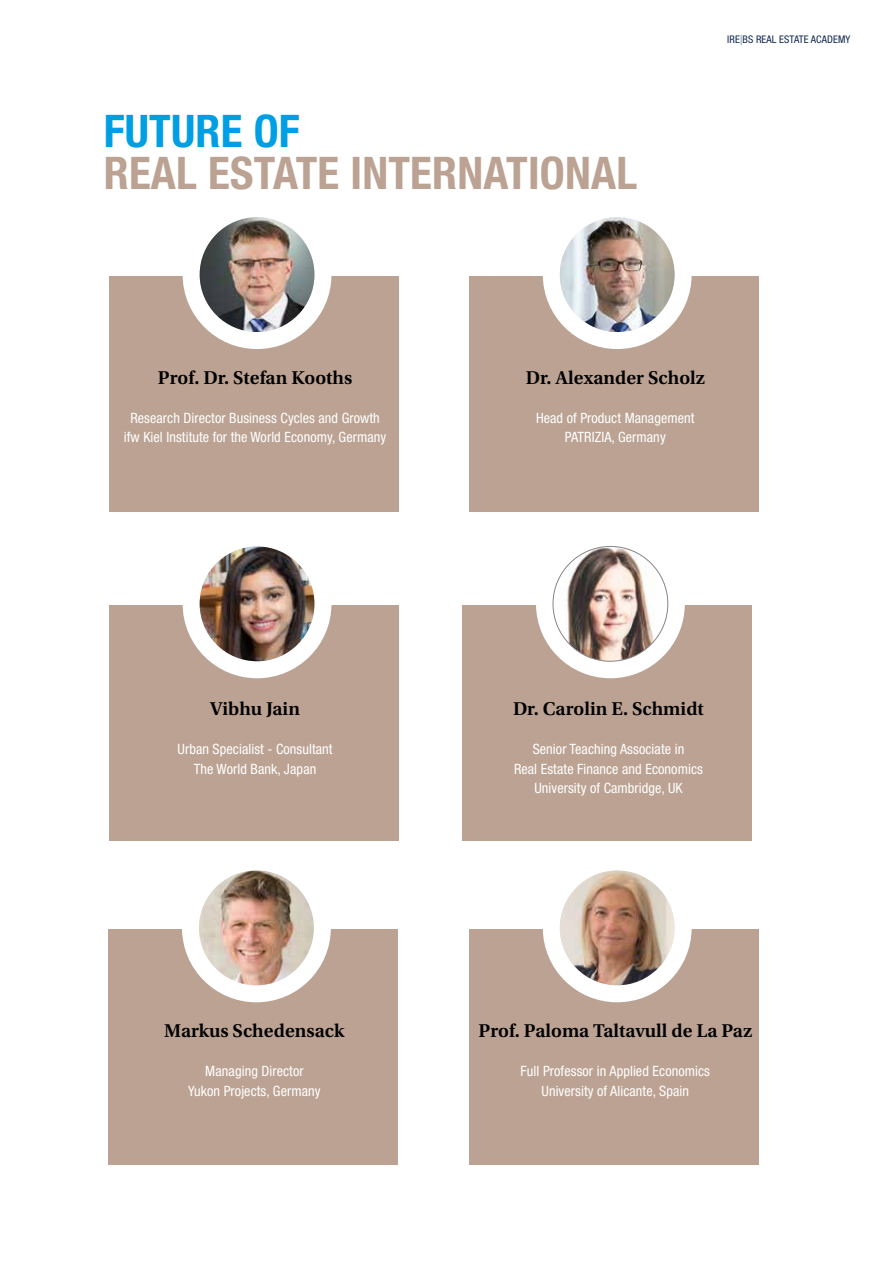
<style>
.page{position:relative;width:893px;height:1263px;background:#fff}
.page>*{position:absolute;margin:0;border:0;box-sizing:border-box;transform-origin:0 0}
.t1{font:700 condensed 45px "Helvetica Neue LT Pro";letter-spacing:.005em;color:#bba292}
.t2{font:700 condensed 45px "Helvetica Neue LT Pro";letter-spacing:.005em;color:#009fe3}
.t3{font:600 19.5px "Utopia Std";color:#000}
.t4{font:condensed 14.25px/19.5px "Helvetica Neue LT Pro";letter-spacing:.005em;color:#fff;text-align:center}
.t5{font:condensed 10.5px "Helvetica Neue LT Pro";letter-spacing:.01em;color:#102851}
.s1{font-weight:100;font-stretch:normal}
</style>
<div class="page">
<div style="left:109px;top:276px;width:289px;height:236px;background:#bba292"></div>
<div style="left:183px;top:200px;width:148px;height:149px;background:#fff;border-radius:50%"></div>
<img style="left:200px;top:217px;width:114px;height:115px;border-radius:57px">
<div style="left:469px;top:276px;width:289px;height:236px;background:#bba292"></div>
<div style="left:543px;top:200px;width:149px;height:149px;background:#fff;border-radius:50%"></div>
<img style="left:560px;top:217px;width:115px;height:115px;border-radius:57px">
<div style="left:109px;top:606px;width:289px;height:235px;background:#bba292"></div>
<div style="left:183px;top:529px;width:148px;height:149px;background:#fff;border-radius:50%"></div>
<img style="left:200px;top:546px;width:114px;height:115px;border-radius:57px">
<div style="left:108px;top:930px;width:290px;height:235px;background:#bba292"></div>
<div style="left:182px;top:853px;width:149px;height:149px;background:#fff;border-radius:50%"></div>
<img style="left:199px;top:870px;width:115px;height:115px;border-radius:57px">
<div style="left:462px;top:606px;width:290px;height:235px;background:#bba292"></div>
<div style="left:536px;top:529px;width:149px;height:149px;background:#fff;border-radius:50%"></div>
<img style="left:553px;top:546px;width:115px;height:115px;border-radius:57px">
<div style="left:469px;top:930px;width:289px;height:235px;background:#bba292"></div>
<div style="left:543px;top:853px;width:149px;height:149px;background:#fff;border-radius:50%"></div>
<img style="left:560px;top:870px;width:115px;height:115px;border-radius:57px">
<div style="left:65px;top:74px;width:618px;height:168px;background:#fff"></div>
<h1 class="t2" style="left:104px;top:104px;width:197px">FUTURE OF</h1>
<h1 class="t1" style="left:104px;top:146px;width:535px">REAL ESTATE INTERNATIONAL</h1>
<p class="t5" style="left:727px;top:33px;width:125px">IRE<span class="s1">|</span>BS REAL ESTATE ACADEMY</p>
<h2 class="t3" style="left:158px;top:366px;width:196px">Prof. Dr. Stefan Kooths</h2>
<p class="t4" style="left:124px;top:408px;width:264px">Research Director Business Cycles and Growth ifw Kiel Institute for the World Economy, Germany</p>
<h2 class="t3" style="left:526px;top:366px;width:181px">Dr. Alexander Scholz</h2>
<p class="t4" style="left:536px;top:408px;width:160px">Head of Product Management<br>PATRIZIA, Germany</p>
<h2 class="t3" style="left:210px;top:698px;width:91px">Vibhu Jain</h2>
<p class="t4" style="left:178px;top:739px;width:156px">Urban Specialist - Consultant<br>The World Bank, Japan</p>
<h2 class="t3" style="left:513px;top:698px;width:192px">Dr. Carolin E. Schmidt</h2>
<p class="t4" style="left:514px;top:739px;width:190px">Senior Teaching Associate in<br>Real Estate Finance and Economics<br>University of Cambridge, UK</p>
<h2 class="t3" style="left:164px;top:1020px;width:182px">Markus Schedensack</h2>
<p class="t4" style="left:188px;top:1061px;width:134px">Managing Director<br>Yukon Projects, Germany</p>
<h2 class="t3" style="left:478px;top:1020px;width:275px">Prof. Paloma Taltavull de La Paz</h2>
<p class="t4" style="left:520px;top:1061px;width:191px">Full Professor in Applied Economics<br>University of Alicante, Spain</p>
</div>
